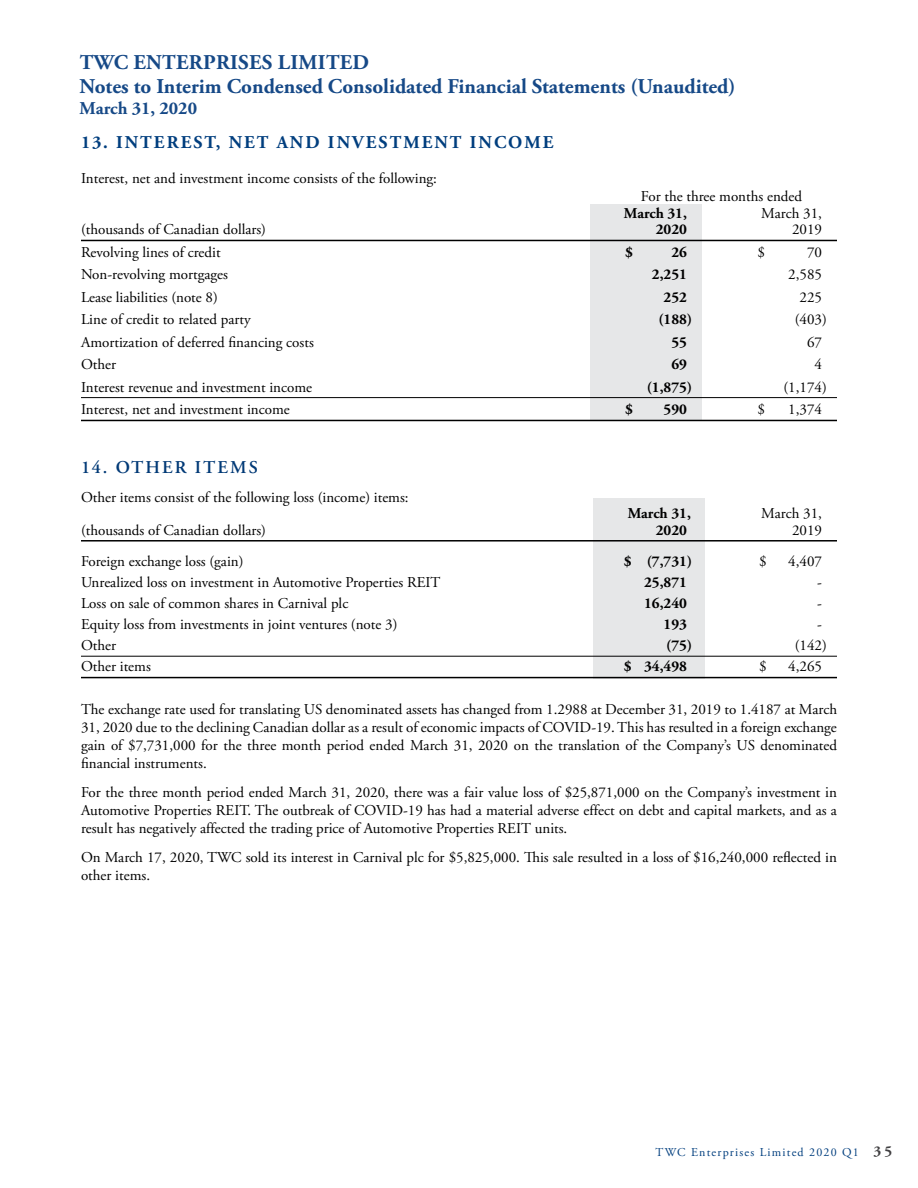
<style>
.page{position:relative;width:918px;height:1188px;background:#fff}
.page>*{position:absolute;margin:0;border:0;box-sizing:border-box;transform-origin:0 0}
.t1{font:700 21px/24px "Adobe Garamond Pro";color:#164987}
.t2{font:700 18px "Adobe Garamond Pro";letter-spacing:.115em;color:#003e7e}
.t3{font:600 18px "Adobe Garamond Pro";letter-spacing:.115em;color:#003976}
.t4{font:700 18px "Adobe Garamond Pro";color:#164987}
.t5{font:15px/18px "Adobe Garamond Pro";color:#000}
.t6{font:15px/18px "Adobe Garamond";color:#000;text-align:justify}
.t7{font:700 15px "Adobe Garamond Pro";color:#000}
.t8{font:12px "Adobe Garamond Pro";letter-spacing:.1em;color:#003e7e}
.s1{font-weight:700;font-size:15px;color:#414042}
</style>
<div class="page">
<div style="left:593px;top:498px;width:111px;height:180px;background:#e6e7e8"></div>
<div style="left:591px;top:204px;width:111px;height:216px;background:#e6e7e8"></div>
<hr style="left:81px;top:240px;width:756px;height:1px;background:#000">
<hr style="left:81px;top:397px;width:756px;height:1px;background:#000">
<hr style="left:81px;top:420px;width:756px;height:1px;background:#000">
<hr style="left:81px;top:540px;width:756px;height:2px;background:#000">
<hr style="left:81px;top:656px;width:756px;height:1px;background:#000">
<hr style="left:81px;top:677px;width:756px;height:1px;background:#000">
<h1 class="t1" style="left:80px;top:51px;width:658px">TWC ENTERPRISES LIMITED<br>Notes to Interim Condensed Consolidated Financial Statements (Unaudited)</h1>
<p class="t4" style="left:80px;top:98px;width:119px">March 31, 2020</p>
<p class="t2" style="left:81px;top:132px;width:474px">13. INTEREST, NET AND INVESTMENT INCOME</p>
<p class="t5" style="left:81px;top:170px;width:358px">Interest, net and investment income consists of the following:</p>
<p class="t5" style="left:641px;top:188px;width:163px">For the three months ended</p>
<p class="t7" style="left:624px;top:204px;width:65px">March 31,</p>
<p class="t5" style="left:761px;top:205px;width:62px">March 31,</p>
<p class="t5" style="left:81px;top:221px;width:187px">(thousands of Canadian dollars)</p>
<p class="t7" style="left:656px;top:221px;width:33px">2020</p>
<p class="t5" style="left:792px;top:221px;width:31px">2019</p>
<p class="t5" style="left:81px;top:244px;width:141px">Revolving lines of credit</p>
<p class="t7" style="left:625px;top:243px;width:9px">$</p>
<p class="t7" style="left:671px;top:243px;width:17px">26</p>
<p class="t5" style="left:758px;top:244px;width:9px">$</p>
<p class="t5" style="left:807px;top:244px;width:16px">70</p>
<p class="t5" style="left:81px;top:266px;width:149px">Non-revolving mortgages</p>
<p class="t7" style="left:652px;top:266px;width:37px">2,251</p>
<p class="t5" style="left:788px;top:266px;width:35px">2,585</p>
<p class="t5" style="left:81px;top:289px;width:138px">Lease liabilities (note 8)</p>
<p class="t7" style="left:664px;top:288px;width:25px">252</p>
<p class="t5" style="left:800px;top:289px;width:24px">225</p>
<p class="t5" style="left:81px;top:311px;width:171px">Line of credit to related party</p>
<p class="t7" style="left:659px;top:311px;width:35px">(188)</p>
<p class="t5" style="left:795px;top:311px;width:34px">(403)</p>
<p class="t5" style="left:81px;top:334px;width:234px">Amortization of deferred financing costs</p>
<p class="t7" style="left:671px;top:333px;width:17px">55</p>
<p class="t5" style="left:807px;top:334px;width:16px">67</p>
<p class="t5" style="left:81px;top:356px;width:37px">Other</p>
<p class="t7" style="left:671px;top:356px;width:17px">69</p>
<p class="t5" style="left:815px;top:356px;width:9px">4</p>
<p class="t5" style="left:81px;top:379px;width:233px">Interest revenue and investment income</p>
<p class="t7" style="left:647px;top:378px;width:47px">(1,875)</p>
<p class="t5" style="left:783px;top:379px;width:45px">(1,174)</p>
<p class="t5" style="left:81px;top:401px;width:210px">Interest, net and investment income</p>
<p class="t7" style="left:625px;top:401px;width:9px">$</p>
<p class="t7" style="left:664px;top:401px;width:25px">590</p>
<p class="t5" style="left:758px;top:401px;width:9px">$</p>
<p class="t5" style="left:788px;top:401px;width:35px">1,374</p>
<p class="t3" style="left:81px;top:457px;width:178px">14. OTHER ITEMS</p>
<p class="t5" style="left:81px;top:488px;width:329px">Other items consist of the following loss (income) items:</p>
<p class="t7" style="left:628px;top:505px;width:65px">March 31,</p>
<p class="t5" style="left:761px;top:505px;width:62px">March 31,</p>
<p class="t5" style="left:81px;top:521px;width:187px">(thousands of Canadian dollars)</p>
<p class="t7" style="left:656px;top:521px;width:33px">2020</p>
<p class="t5" style="left:792px;top:521px;width:31px">2019</p>
<p class="t5" style="left:81px;top:553px;width:164px">Foreign exchange loss (gain)</p>
<p class="t7" style="left:624px;top:553px;width:70px">$ (7,731)</p>
<p class="t5" style="left:759px;top:553px;width:9px">$</p>
<p class="t5" style="left:788px;top:553px;width:35px">4,407</p>
<p class="t5" style="left:81px;top:574px;width:361px">Unrealized loss on investment in Automotive Properties REIT</p>
<p class="t7" style="left:644px;top:574px;width:44px">25,871</p>
<p class="t5" style="left:817px;top:574px;width:6px">-</p>
<p class="t5" style="left:81px;top:595px;width:269px">Loss on sale of common shares in Carnival plc</p>
<p class="t7" style="left:644px;top:595px;width:44px">16,240</p>
<p class="t5" style="left:817px;top:595px;width:6px">-</p>
<p class="t5" style="left:81px;top:616px;width:318px">Equity loss from investments in joint ventures (note 3)</p>
<p class="t7" style="left:664px;top:616px;width:25px">193</p>
<p class="t5" style="left:817px;top:616px;width:6px">-</p>
<p class="t5" style="left:81px;top:637px;width:37px">Other</p>
<p class="t7" style="left:666px;top:637px;width:27px">(75)</p>
<p class="t5" style="left:795px;top:637px;width:34px">(142)</p>
<p class="t5" style="left:81px;top:658px;width:71px">Other items</p>
<p class="t7" style="left:624px;top:658px;width:65px">$ 34,498</p>
<p class="t5" style="left:759px;top:658px;width:9px">$</p>
<p class="t5" style="left:788px;top:658px;width:35px">4,265</p>
<p class="t6" style="left:81px;top:701px;width:758px">The exchange rate used for translating US denominated assets has changed from 1.2988 at December 31, 2019 to 1.4187 at March 31, 2020 due to the declining Canadian dollar as a result of economic impacts of COVID-19. This has resulted in a foreign exchange gain of $7,731,000 for the three month period ended March 31, 2020 on the translation of the Company’s US denominated financial instruments.</p>
<p class="t6" style="left:81px;top:783px;width:758px">For the three month period ended March 31, 2020, there was a fair value loss of $25,871,000 on the Company’s investment in Automotive Properties REIT. The outbreak of COVID-19 has had a material adverse effect on debt and capital markets, and as a result has negatively affected the trading price of Automotive Properties REIT units.</p>
<p class="t5" style="left:81px;top:848px;width:757px">On March 17, 2020, TWC sold its interest in Carnival plc for $5,825,000. This sale resulted in a loss of $16,240,000 reflected in other items.</p>
<p class="t8" style="left:656px;top:1145px;width:238px">TWC Enterprises Limited 2020 Q1 <span class="s1">35</span></p>
</div>
